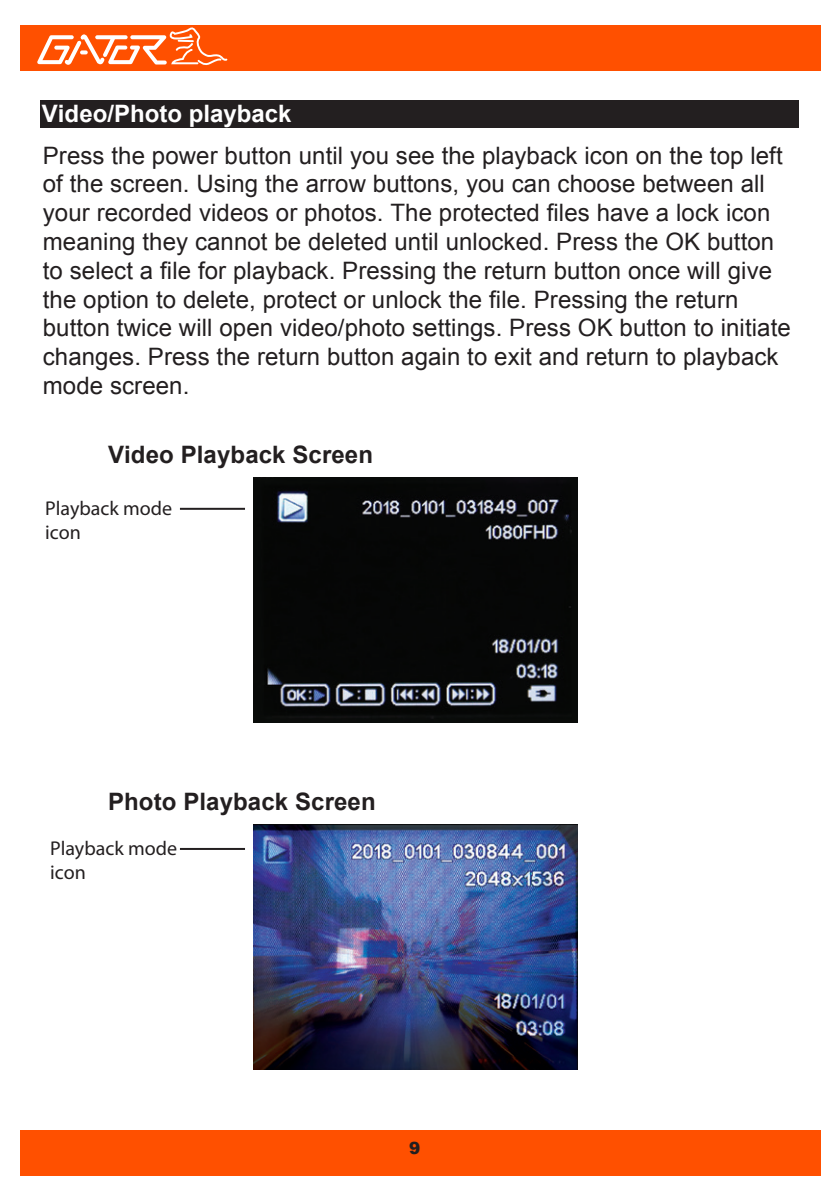
<style>
.page{position:relative;width:840px;height:1191px;background:#fff}
.page>*{position:absolute;margin:0;border:0;box-sizing:border-box;transform-origin:0 0}
.t1{font:24px/28.8px "Arial";letter-spacing:.005em;color:#231f20}
.t2{font:700 24px "Arial";letter-spacing:.005em;color:#231f20}
.t3{font:700 24px "Arial";color:#fff}
.t4{font:20px/24px "Myriad Pro";color:#231f20}
.t5{font:900 16.8px "Arial";color:#231f20}
</style>
<div class="page">
<hr style="left:180px;top:508px;width:65px;height:2px;background:#231f20">
<hr style="left:180px;top:848px;width:65px;height:2px;background:#231f20">
<img style="left:253px;top:477px;width:324px;height:245px">
<img style="left:253px;top:824px;width:324px;height:245px">
<div style="left:40px;top:100px;width:758px;height:28px;background:#231f20"></div>
<div style="left:21px;top:25px;width:799px;height:46px;background:#ff5000"></div>
<svg style="left:37px;top:27px;width:190px;height:39px"></svg>
<div style="left:21px;top:1130px;width:799px;height:46px;background:#ff5000"></div>
<p class="t3" style="left:42px;top:97px;width:251px">Video/Photo playback</p>
<p class="t1" style="left:43px;top:141px;width:749px">Press the power button until you see the playback icon on the top left of the screen. Using the arrow buttons, you can choose between all your recorded videos or photos. The protected files have a lock icon meaning they cannot be deleted until unlocked. Press the OK button to select a file for playback. Pressing the return button once will give the option to delete, protect or unlock the file. Pressing the return button twice will open video/photo settings. Press OK button to initiate changes. Press the return button again to exit and return to playback mode screen.</p>
<p class="t2" style="left:108px;top:439px;width:266px">Video Playback Screen</p>
<p class="t4" style="left:45px;top:496px;width:128px">Playback mode icon</p>
<p class="t2" style="left:108px;top:785px;width:269px">Photo Playback Screen</p>
<p class="t4" style="left:50px;top:836px;width:128px">Playback mode icon</p>
<p class="t5" style="left:409px;top:1135px;width:13px">9</p>
</div>
